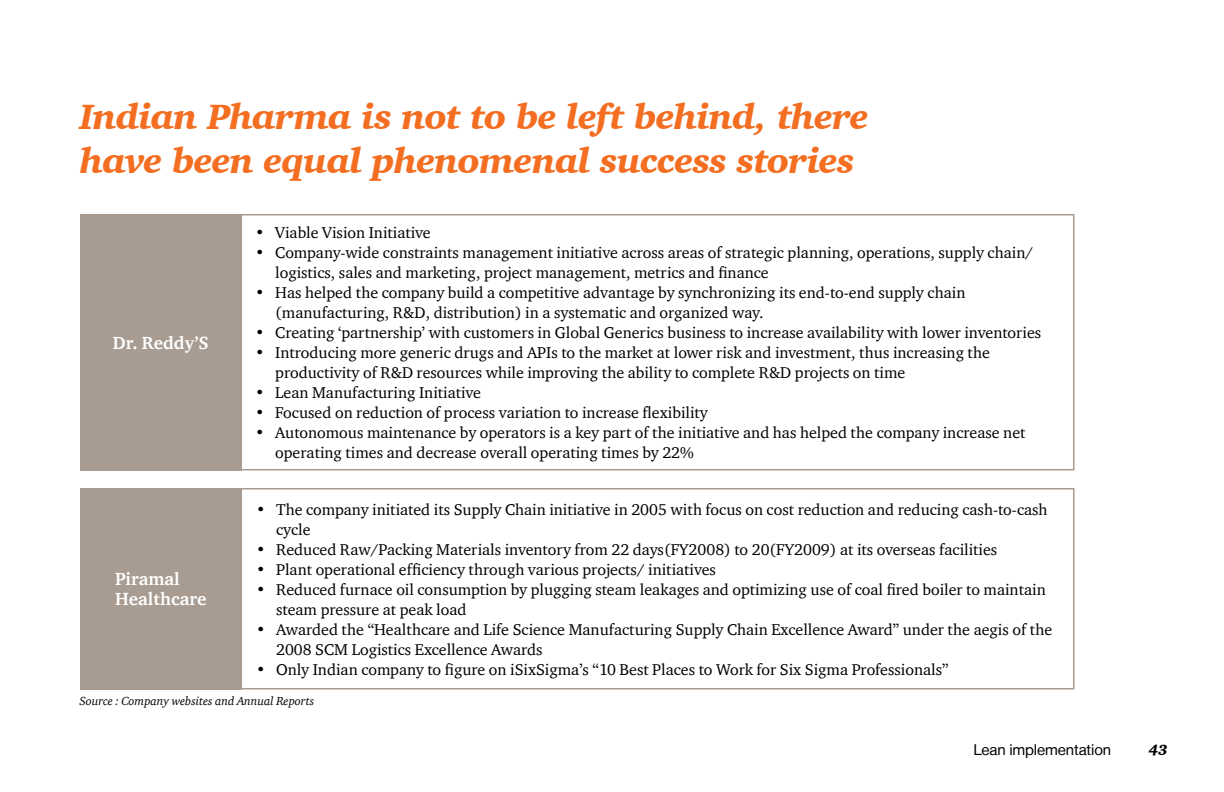
<style>
.page{position:relative;width:1224px;height:792px;background:#fff}
.page>*{position:absolute;margin:0;border:0;box-sizing:border-box;transform-origin:0 0}
.t1{font:italic 900 36px/43.2px "Charter IT Cby BT";letter-spacing:-.025em;color:#f36e21}
.t2{font:700 18px/20px "ITC Charter Com";color:#fff}
.t3{font:16px/20px "ITC Charter Com";color:#000}
.t4{font:15px "Helvetica Neue LT";letter-spacing:-.01em;color:#000}
.t5{font:italic 900 15px "Charter IT Cby BT";color:#000}
.t6{font:italic 12px "ITC Charter Com";color:#000}
</style>
<div class="page">
<div style="left:80px;top:214px;width:162px;height:257px;background:#a89b91"></div>
<div style="left:80px;top:488px;width:162px;height:202px;background:#a89b91"></div>
<div style="left:230px;top:214px;width:845px;height:256px;border:2px solid #a89b91"></div>
<div style="left:230px;top:488px;width:845px;height:202px;border:2px solid #a89b91"></div>
<h1 class="t1" style="left:79px;top:95px;width:791px">Indian Pharma is not to be left behind, there have been equal phenomenal success stories</h1>
<p class="t2" style="left:113px;top:332px;width:98px">Dr. Reddy’S</p>
<p class="t2" style="left:115px;top:569px;width:93px">Piramal<br>Healthcare</p>
<p class="t3" style="left:255px;top:222px;width:177px">• Viable Vision Initiative</p>
<p class="t3" style="left:275px;top:242px;width:759px;text-indent:-20px">• Company-wide constraints management initiative across areas of strategic planning, operations, supply chain/ logistics, sales and marketing, project management, metrics and finance</p>
<p class="t3" style="left:275px;top:282px;width:692px;text-indent:-20px">• Has helped the company build a competitive advantage by synchronizing its end-to-end supply chain (manufacturing, R&amp;D, distribution) in a systematic and organized way.</p>
<p class="t3" style="left:255px;top:322px;width:788px">• Creating ‘partnership’ with customers in Global Generics business to increase availability with lower inventories</p>
<p class="t3" style="left:275px;top:342px;width:716px;text-indent:-20px">• Introducing more generic drugs and APIs to the market at lower risk and investment, thus increasing the productivity of R&amp;D resources while improving the ability to complete R&amp;D projects on time</p>
<p class="t3" style="left:255px;top:382px;width:227px">• Lean Manufacturing Initiative</p>
<p class="t3" style="left:255px;top:402px;width:454px">• Focused on reduction of process variation to increase flexibility</p>
<p class="t3" style="left:275px;top:422px;width:752px;text-indent:-20px">• Autonomous maintenance by operators is a key part of the initiative and has helped the company increase net operating times and decrease overall operating times by 22%</p>
<p class="t3" style="left:276px;top:499px;width:773px;text-indent:-20px">• The company initiated its Supply Chain initiative in 2005 with focus on cost reduction and reducing cash-to-cash cycle</p>
<p class="t3" style="left:256px;top:539px;width:743px">• Reduced Raw/Packing Materials inventory from 22 days(FY2008) to 20(FY2009) at its overseas facilities</p>
<p class="t3" style="left:256px;top:559px;width:461px">• Plant operational efficiency through various projects/ initiatives</p>
<p class="t3" style="left:276px;top:579px;width:771px;text-indent:-20px">• Reduced furnace oil consumption by plugging steam leakages and optimizing use of coal fired boiler to maintain steam pressure at peak load</p>
<p class="t3" style="left:276px;top:619px;width:778px;text-indent:-20px">• Awarded the “Healthcare and Life Science Manufacturing Supply Chain Excellence Award” under the aegis of the<br>2008 SCM Logistics Excellence Awards</p>
<p class="t3" style="left:256px;top:659px;width:694px">• Only Indian company to figure on iSixSigma’s “10 Best Places to Work for Six Sigma Professionals”</p>
<p class="t6" style="left:79px;top:693px;width:237px">Source : Company websites and Annual Reports</p>
<p class="t4" style="left:973px;top:741px;width:139px">Lean implementation</p>
<p class="t5" style="left:1149px;top:740px;width:21px">43</p>
</div>
